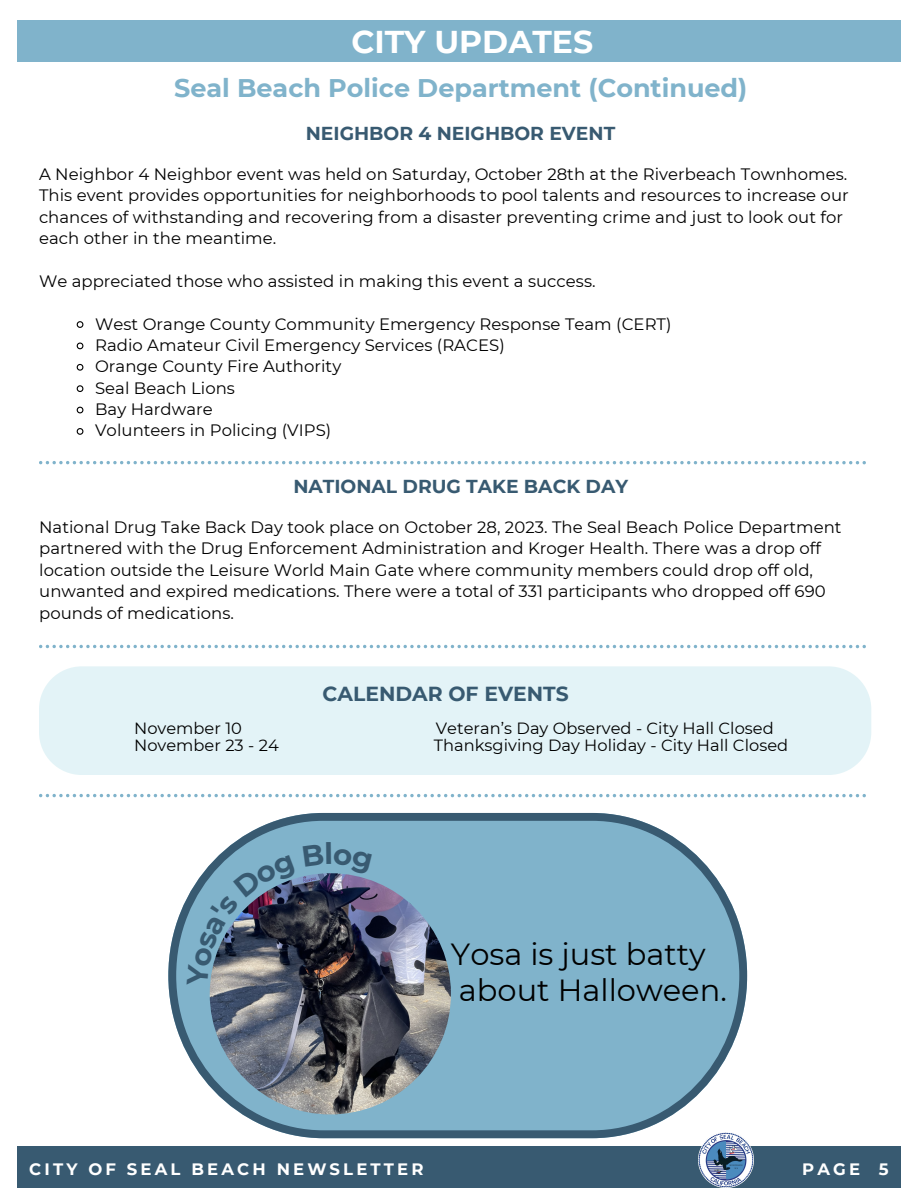
<style>
.page{position:relative;width:918px;height:1188px;background:#fff}
.page>*{position:absolute;margin:0;border:0;box-sizing:border-box;transform-origin:0 0}
.t1{font:700 31.5px "Montserrat";color:#fff}
.t2{font:30.45px "Montserrat";color:#000}
.t3{font:700 25.5px "Montserrat";color:#80b3cb}
.t4{font:700 20.25px "Montserrat";color:#385a71}
.t5{font:700 18.75px "Montserrat";color:#385a71}
.t6{font:16.5px/21.3px "Montserrat";letter-spacing:.005em;color:#000}
.t7{font:700 16.5px "Montserrat";letter-spacing:.19em;color:#fff}
.t8{font:16.2px "Montserrat";letter-spacing:.005em;color:#000}
</style>
<div class="page">
<div style="left:17px;top:20px;width:884px;height:42px;background:#80b3cb"></div>
<div style="left:17px;top:1146px;width:884px;height:42px;background:#385a71"></div>
<img style="left:698px;top:1138px;width:55px;height:50px">
<div style="left:39px;top:666px;width:832px;height:109px;background:#e3f3f7;border-radius:43px"></div>
<svg style="left:168px;top:813px;width:579px;height:325px"></svg>
<img style="left:210px;top:873px;width:241px;height:241px;border-radius:50%">
<svg style="left:76px;top:321px;width:8px;height:7px"></svg>
<svg style="left:76px;top:342px;width:8px;height:8px"></svg>
<svg style="left:76px;top:363px;width:8px;height:8px"></svg>
<svg style="left:76px;top:385px;width:8px;height:7px"></svg>
<svg style="left:76px;top:406px;width:8px;height:8px"></svg>
<svg style="left:76px;top:428px;width:8px;height:7px"></svg>
<svg style="left:39px;top:461px;width:827px;height:3px"></svg>
<svg style="left:39px;top:645px;width:827px;height:3px"></svg>
<svg style="left:39px;top:794px;width:827px;height:3px"></svg>
<svg style="left:186px;top:854px;width:111px;height:133px;background:#718a9c"></svg>
<div style="left:303px;top:842px;width:69px;height:34px;background:#80b3cb"></div>
<p class="t1" style="left:351px;top:23px;width:243px">CITY UPDATES</p>
<p class="t3" style="left:174px;top:73px;width:575px">Seal Beach Police Department (Continued)</p>
<p class="t5" style="left:306px;top:122px;width:311px">NEIGHBOR 4 NEIGHBOR EVENT</p>
<p class="t6" style="left:39px;top:163px;width:811px">A Neighbor 4 Neighbor event was held on Saturday, October 28th at the Riverbeach Townhomes.<br>This event provides opportunities for neighborhoods to pool talents and resources to increase our chances of withstanding and recovering from a disaster preventing crime and just to look out for each other in the meantime.</p>
<p class="t6" style="left:39px;top:270px;width:558px">We appreciated those who assisted in making this event a success.</p>
<p class="t6" style="left:95px;top:313px;width:578px">West Orange County Community Emergency Response Team (CERT)</p>
<p class="t6" style="left:95px;top:334px;width:411px">Radio Amateur Civil Emergency Services (RACES)</p>
<p class="t6" style="left:95px;top:356px;width:248px">Orange County Fire Authority</p>
<p class="t6" style="left:95px;top:377px;width:141px">Seal Beach Lions</p>
<p class="t6" style="left:95px;top:399px;width:119px">Bay Hardware</p>
<p class="t6" style="left:95px;top:420px;width:238px">Volunteers in Policing (VIPS)</p>
<p class="t5" style="left:293px;top:475px;width:336px">NATIONAL DRUG TAKE BACK DAY</p>
<p class="t6" style="left:39px;top:517px;width:804px">National Drug Take Back Day took place on October 28, 2023. The Seal Beach Police Department partnered with the Drug Enforcement Administration and Kroger Health. There was a drop off location outside the Leisure World Main Gate where community members could drop off old, unwanted and expired medications. There were a total of 331 participants who dropped off 690 pounds of medications.</p>
<p class="t4" style="left:323px;top:682px;width:248px">CALENDAR OF EVENTS</p>
<p class="t8" style="left:134px;top:718px;width:109px">November 10</p>
<p class="t8" style="left:436px;top:718px;width:340px">Veteran’s Day Observed - City Hall Closed</p>
<p class="t8" style="left:134px;top:735px;width:146px">November 23 - 24</p>
<p class="t8" style="left:434px;top:735px;width:356px">Thanksgiving Day Holiday - City Hall Closed</p>
<p class="t2" style="left:451px;top:935px;width:256px">Yosa is just batty</p>
<p class="t2" style="left:459px;top:972px;width:269px">about Halloween.</p>
<p class="t7" style="left:29px;top:1160px;width:396px">CITY OF SEAL BEACH NEWSLETTER</p>
<p class="t7" style="left:802px;top:1160px;width:88px">PAGE 5</p>
</div>
